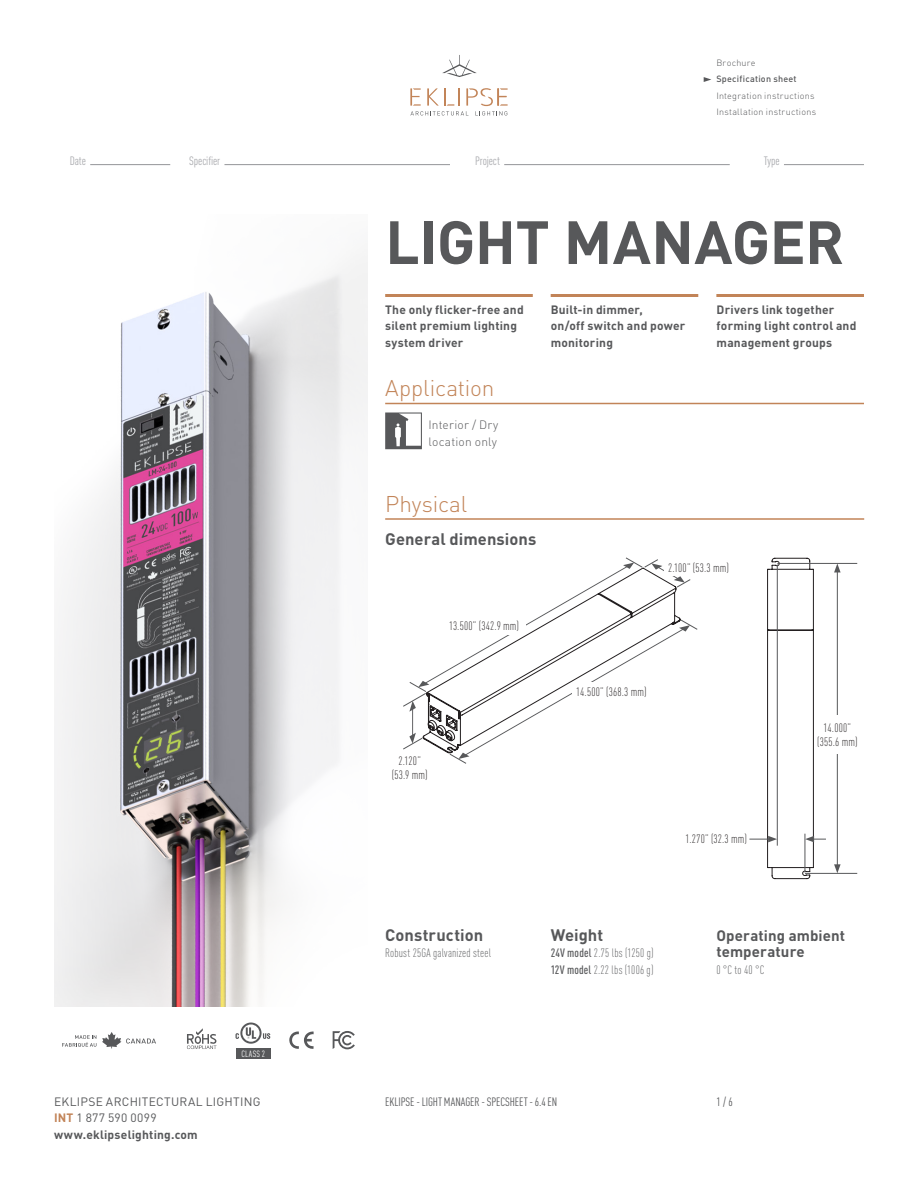
<style>
.page{position:relative;width:918px;height:1188px;background:#fff}
.page>*{position:absolute;margin:0;border:0;box-sizing:border-box;transform-origin:0 0}
.t1{font:700 60px "DINOT";letter-spacing:-.01em;color:#57585a}
.Paragraph_titles{font:300 22.5px "DINOT";letter-spacing:-.005em;color:#c28458}
.Secondary_title{font:700 16.5px "DINOT";letter-spacing:.005em;color:#57585a}
.Secondary_title-2{font:700 15px/16.5px "DINOT";letter-spacing:.01em;color:#57585a}
.Secondary_title-3{font:700 12px/16.5px "DINOT";letter-spacing:.015em;color:#57585a}
.Out_of_grid{font:300 condensed 12px "DINOT";letter-spacing:.02em;color:#231f20}
.Base_Text{font:300 condensed 12px "DINOT";letter-spacing:.02em;color:#57585a}
.t2{font:condensed 12px "DINOT";letter-spacing:-.01em;color:#57585a}
.t3{font:12px "DINOT";letter-spacing:.025em;color:#57585a}
.Base_Text-2{font:condensed 12px "DINOT";letter-spacing:-.005em;color:#a8a9ad}
.Base_Text-3{font:300 12px/16.5px "DINOT";letter-spacing:.015em;color:#57585a}
.t4{font:300 9px/16.5px "DINOT";letter-spacing:.025em;color:#57585a}
.t5{font:500 9px "DINOT";letter-spacing:.025em;color:#57585a}
.Out_of_grid-2{font:condensed 9px "DINOT";letter-spacing:.045em;color:#fff}
.s1{font-weight:500}
.s2{color:#c28458}
.s3{font-weight:400}
</style>
<div class="page">
<img style="left:54px;top:255px;width:313px;height:751px">
<svg style="left:704px;top:77px;width:7px;height:5px"></svg>
<hr style="left:90px;top:164px;width:80px;height:1px;background:#939598">
<hr style="left:224px;top:164px;width:226px;height:1px;background:#939598">
<hr style="left:504px;top:164px;width:226px;height:1px;background:#939598">
<hr style="left:784px;top:164px;width:80px;height:1px;background:#939598">
<hr style="left:385px;top:294px;width:148px;height:3px;background:#c28458">
<hr style="left:551px;top:294px;width:147px;height:3px;background:#c28458">
<hr style="left:716px;top:294px;width:148px;height:3px;background:#c28458">
<svg style="left:410px;top:88px;width:98px;height:28px"></svg>
<svg style="left:442px;top:55px;width:35px;height:22px"></svg>
<hr style="left:385px;top:518px;width:479px;height:2px;background:#c28458">
<svg style="left:289px;top:1031px;width:25px;height:18px"></svg>
<svg style="left:187px;top:1028px;width:29px;height:21px"></svg>
<svg style="left:236px;top:1023px;width:34px;height:21px"></svg>
<svg style="left:102px;top:1032px;width:54px;height:16px"></svg>
<svg style="left:62px;top:1035px;width:34px;height:12px"></svg>
<svg style="left:333px;top:1031px;width:22px;height:18px"></svg>
<hr style="left:385px;top:403px;width:479px;height:1px;background:#c28458">
<svg style="left:385px;top:412px;width:37px;height:37px"></svg>
<div style="left:236px;top:1048px;width:35px;height:10px;background:#57585a"></div>
<svg style="left:403px;top:557px;width:295px;height:207px"></svg>
<hr style="left:805px;top:873px;width:52px;height:1px;background:#57585a">
<hr style="left:777px;top:563px;width:80px;height:1px;background:#57585a">
<hr style="left:837px;top:570px;width:1px;height:297px;background:#57585a">
<svg style="left:834px;top:864px;width:7px;height:9px"></svg>
<svg style="left:834px;top:564px;width:7px;height:8px"></svg>
<svg style="left:749px;top:557px;width:77px;height:322px"></svg>
<div style="left:816px;top:716px;width:43px;height:38px;background:#fff"></div>
<p class="t4" style="left:716px;top:54px;width:41px">Brochure</p>
<p class="t5" style="left:716px;top:73px;width:82px">Specification sheet</p>
<p class="t4" style="left:716px;top:87px;width:101px">Integration instructions<br>Installation instructions</p>
<p class="Base_Text-2" style="left:70px;top:154px;width:18px">Date</p>
<p class="Base_Text-2" style="left:189px;top:154px;width:32px">Specifier</p>
<p class="Base_Text-2" style="left:475px;top:154px;width:26px">Project</p>
<p class="Base_Text-2" style="left:764px;top:154px;width:17px">Type</p>
<p class="t1" style="left:385px;top:203px;width:461px">LIGHT MANAGER</p>
<p class="Secondary_title-3" style="left:385px;top:301px;width:140px">The only flicker-free and silent premium lighting system driver</p>
<p class="Secondary_title-3" style="left:551px;top:301px;width:93px">Built-in dimmer,</p>
<p class="Secondary_title-3" style="left:551px;top:317px;width:136px">on/off switch and power monitoring</p>
<p class="Paragraph_titles" style="left:385px;top:374px;width:111px">Application</p>
<p class="Base_Text-3" style="left:429px;top:416px;width:71px">Interior / Dry location only</p>
<p class="Paragraph_titles" style="left:385px;top:490px;width:84px">Physical</p>
<p class="Secondary_title" style="left:385px;top:528px;width:153px">General dimensions</p>
<p class="Secondary_title-3" style="left:717px;top:301px;width:141px">Drivers link together forming light control and management groups</p>
<p class="Out_of_grid-2" style="left:241px;top:1048px;width:25px">CLASS 2</p>
<p class="Out_of_grid" style="left:449px;top:619px;width:71px">13.500” (342.9 mm)</p>
<p class="Out_of_grid" style="left:398px;top:754px;width:24px">2.120”</p>
<p class="Out_of_grid" style="left:392px;top:768px;width:37px">(53.9 mm)</p>
<p class="Out_of_grid" style="left:668px;top:561px;width:62px">2.100” (53.3 mm)</p>
<p class="Out_of_grid" style="left:576px;top:685px;width:72px">14.500” (368.3 mm)</p>
<p class="Out_of_grid" style="left:686px;top:832px;width:63px">1.270” (32.3 mm)</p>
<p class="Out_of_grid" style="left:824px;top:721px;width:29px">14.000”</p>
<p class="Out_of_grid" style="left:817px;top:735px;width:42px">(355.6 mm)</p>
<p class="Secondary_title" style="left:385px;top:924px;width:100px">Construction</p>
<p class="Base_Text" style="left:385px;top:946px;width:107px">Robust 25GA galvanized steel</p>
<p class="Secondary_title" style="left:551px;top:924px;width:54px">Weight</p>
<p class="Base_Text" style="left:551px;top:946px;width:105px"><span class="s1">24V model</span> 2.75 lbs (1250 g)</p>
<p class="Base_Text" style="left:551px;top:962px;width:104px"><span class="s1">12V model</span> 2.22 lbs (1006 g)</p>
<p class="Secondary_title-2" style="left:716px;top:926px;width:130px">Operating ambient temperature</p>
<p class="Base_Text" style="left:716px;top:962px;width:50px">0 °C to 40 °C</p>
<p class="t3" style="left:54px;top:1094px;width:208px">EKLIPSE ARCHITECTURAL LIGHTING</p>
<p class="t2" style="left:716px;top:1094px;width:18px">1 / 6</p>
<p class="Secondary_title-3" style="left:54px;top:1109px;width:145px"><span class="s2">INT</span> <span class="s3">1 877 590 0099 </span>www.eklipselighting.com</p>
<p class="t2" style="left:385px;top:1094px;width:173px">EKLIPSE - LIGHT MANAGER - SPECSHEET - 6.4 EN</p>
</div>
